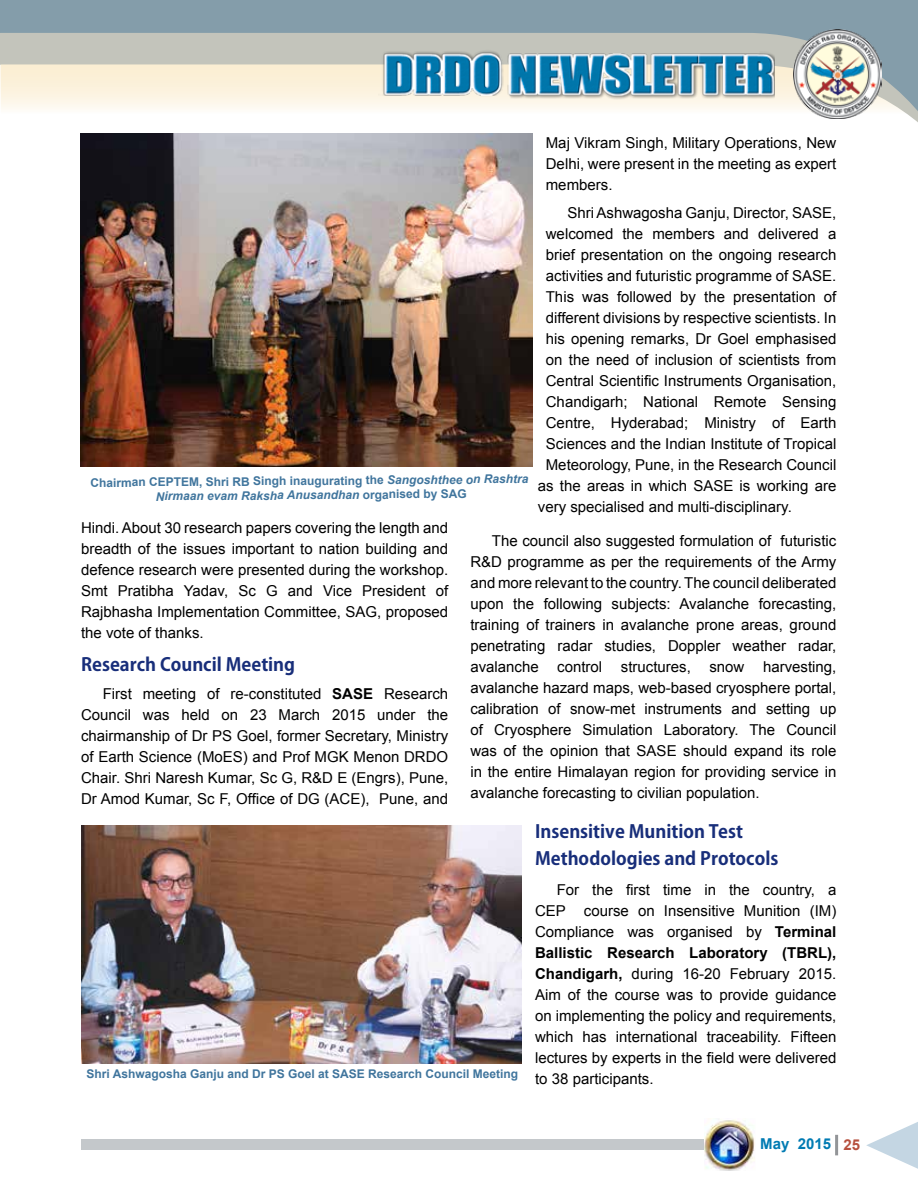
<style>
.page{position:relative;width:918px;height:1188px;background:#fff}
.page>*{position:absolute;margin:0;border:0;box-sizing:border-box;transform-origin:0 0}
.t1{font:700 18px/27px "Koz Go Pro";color:#182e7a}
.t2{font:15px/21px "Arial";color:#000;text-align:justify}
.t3{font:700 15px "Arial";color:#007bb3}
.t4{font:700 12px/14.1px "Arial";color:#40759d;text-align:center}
.s1{font-weight:700}
.s2{font-style:italic}
.s3{color:#b7513f}
</style>
<div class="page">
<hr style="left:835px;top:1135px;width:3px;height:20px;background:#939598">
<div style="left:81px;top:1139px;width:675px;height:11px;background:#c4c8cb"></div>
<svg style="left:866px;top:1122px;width:52px;height:47px"></svg>
<svg style="left:1px;top:0;width:917px;height:141px"></svg>
<svg style="left:0;top:0;width:1px;height:95px"></svg>
<img style="left:379px;top:50px;width:396px;height:49px">
<img style="left:793px;top:29px;width:89px;height:89px">
<img style="left:704px;top:1120px;width:52px;height:51px">
<img style="left:82px;top:825px;width:440px;height:239px">
<img style="left:80px;top:134px;width:452px;height:333px">
<p class="t2" style="left:546px;top:132px;width:292px">Maj Vikram Singh, Military Operations, New Delhi, were present in the meeting as expert members.</p>
<p class="t2" style="left:567px;top:202px;width:270px">Shri Ashwagosha Ganju, Director, SASE,</p>
<p class="t2" style="left:546px;top:223px;width:292px">welcomed the members and delivered a</p>
<p class="t2" style="left:546px;top:244px;width:292px">brief presentation on the ongoing research</p>
<p class="t2" style="left:546px;top:265px;width:292px">activities and futuristic programme of SASE.</p>
<p class="t2" style="left:546px;top:286px;width:292px">This was followed by the presentation of</p>
<p class="t2" style="left:546px;top:307px;width:292px">different divisions by respective scientists. In</p>
<p class="t2" style="left:546px;top:328px;width:292px">his opening remarks, Dr Goel emphasised</p>
<p class="t2" style="left:546px;top:349px;width:292px">on the need of inclusion of scientists from</p>
<p class="t2" style="left:546px;top:370px;width:292px">Central Scientific Instruments Organisation,</p>
<p class="t2" style="left:546px;top:391px;width:292px">Chandigarh; National Remote Sensing</p>
<p class="t2" style="left:546px;top:412px;width:292px">Centre, Hyderabad; Ministry of Earth</p>
<p class="t2" style="left:546px;top:433px;width:292px">Sciences and the Indian Institute of Tropical</p>
<p class="t2" style="left:546px;top:454px;width:292px">Meteorology, Pune, in the Research Council</p>
<p class="t2" style="left:538px;top:475px;width:300px">as the areas in which SASE is working are</p>
<p class="t2" style="left:538px;top:496px;width:255px">very specialised and multi-disciplinary.</p>
<p class="t2" style="left:470px;top:530px;width:368px;text-indent:22px">The council also suggested formulation of futuristic R&amp;D programme as per the requirements of the Army and more relevant to the country. The council deliberated upon the following subjects: Avalanche forecasting, training of trainers in avalanche prone areas, ground penetrating radar studies, Doppler weather radar, avalanche control structures, snow harvesting, avalanche hazard maps, web-based cryosphere portal, calibration of snow-met instruments and setting up of Cryosphere Simulation Laboratory. The Council was of the opinion that SASE should expand its role in the entire Himalayan region for providing service in avalanche forecasting to civilian population.</p>
<p class="t1" style="left:535px;top:819px;width:245px">Insensitive Munition Test<br>Methodologies and Protocols</p>
<p class="t2" style="left:535px;top:879px;width:303px;text-indent:22px">For the first time in the country, a CEP course on Insensitive Munition (IM)<br>Compliance was organised by <span class="s1">Terminal Ballistic Research Laboratory (TBRL), Chandigarh,</span> during 16-20 February 2015.<br>Aim of the course was to provide guidance on implementing the policy and requirements, which has international traceability. Fifteen lectures by experts in the field were delivered to 38 participants.</p>
<p class="t4" style="left:90px;top:475px;width:440px">Chairman CEPTEM, Shri RB Singh inaugurating the <span class="s2">Sangoshth</span><sup>ee</sup> <sup>on</sup> <sup>Rashtra<br></sup><span class="s2">Nirmaan evam Raksha Anusandhan</span> organised by SAG</p>
<p class="t2" style="left:81px;top:517px;width:369px">Hindi. About 30 research papers covering the length and breadth of the issues important to nation building and defence research were presented during the workshop.<br>Smt Pratibha Yadav, Sc G and Vice President of Rajbhasha Implementation Committee, SAG, proposed the vote of thanks.</p>
<p class="t1" style="left:81px;top:652px;width:216px">Research Council Meeting</p>
<p class="t2" style="left:81px;top:684px;width:369px;text-indent:22px">First meeting of re-constituted <span class="s1">SASE</span> Research Council was held on 23 March 2015 under the chairmanship of Dr PS Goel, former Secretary, Ministry of Earth Science (MoES) and Prof MGK Menon DRDO Chair. Shri Naresh Kumar, Sc G, R&amp;D E (Engrs), Pune, Dr Amod Kumar, Sc F, Office of DG (ACE), Pune, and</p>
<p class="t4" style="left:87px;top:1067px;width:433px">Shri Ashwagosha Ganju and Dr PS Goel at SASE Research Council Meeting</p>
<p class="t3" style="left:760px;top:1134px;width:102px">May 2015 <span class="s3">25</span></p>
</div>
